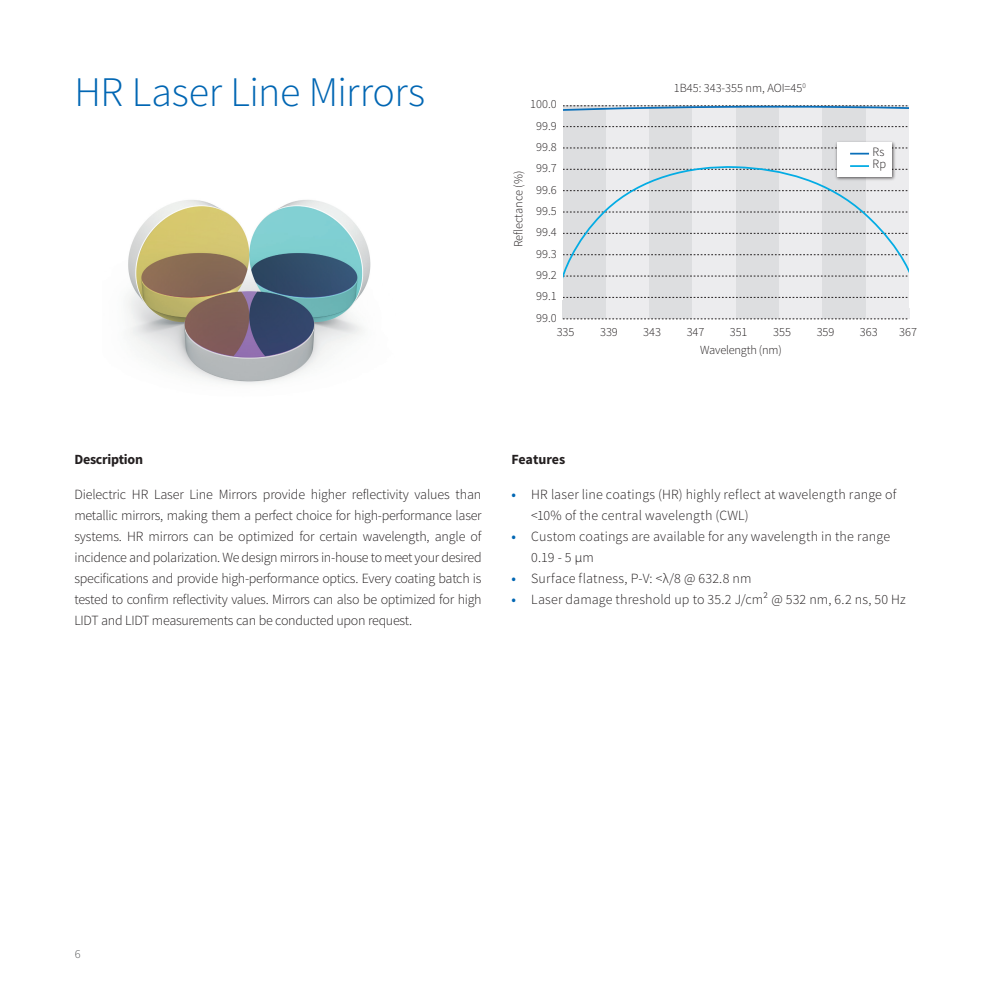
<style>
.page{position:relative;width:993px;height:993px;background:#fff}
.page>*{position:absolute;margin:0;border:0;box-sizing:border-box;transform-origin:0 0}
.t1{font:300 42px "Source Sans Pro";letter-spacing:-.01em;color:#0166b3}
.t2{font:300 14px/21px "Source Sans Pro";letter-spacing:.005em;color:#231f20}
.t3{font:700 14px "Source Sans Pro";letter-spacing:-.02em;color:#231f20}
.t4{font:700 14px "Source Sans Pro";color:#231f20}
.t5{font:300 12.78px/12.4px "Source Sans Pro";color:#231f20}
.t6{font:300 12.42px/21.3px "Source Sans Pro";color:#231f20}
.t7{font:300 12.42px "Source Sans Pro";letter-spacing:-.02em;color:#231f20}
.t8{font:300 12.25px "Source Sans Pro";color:#57585a}
.s1{font-weight:600;color:#0166b3}
.s2{font-family:"Myriad Pro"}
</style>
<div class="page">
<img style="left:127px;top:200px;width:244px;height:184px">
<div style="left:562px;top:105px;width:43px;height:214px;background:#dddee0"></div>
<div style="left:605px;top:105px;width:44px;height:214px;background:#ececee"></div>
<div style="left:649px;top:105px;width:43px;height:214px;background:#dddee0"></div>
<div style="left:692px;top:105px;width:43px;height:214px;background:#ececee"></div>
<div style="left:735px;top:105px;width:44px;height:214px;background:#dddee0"></div>
<div style="left:779px;top:105px;width:43px;height:214px;background:#ececee"></div>
<div style="left:822px;top:105px;width:43px;height:214px;background:#dddee0"></div>
<div style="left:865px;top:105px;width:44px;height:214px;background:#ececee"></div>
<svg style="left:562px;top:297px;width:345px;height:1px"></svg>
<svg style="left:562px;top:126px;width:345px;height:1px"></svg>
<img style="left:833px;top:139px;width:64px;height:26px">
<div style="left:836px;top:142px;width:55px;height:35px;background:#fff"></div>
<svg style="left:562px;top:318px;width:345px;height:1px"></svg>
<svg style="left:562px;top:148px;width:345px;height:6px"></svg>
<svg style="left:562px;top:105px;width:347px;height:7px"></svg>
<svg style="left:562px;top:165px;width:347px;height:117px"></svg>
<p class="t1" style="left:74px;top:66px;width:352px">HR Laser Line Mirrors</p>
<p class="t6" style="left:530px;top:94px;width:28px">100.0</p>
<p class="t6" style="left:536px;top:115px;width:22px">99.9</p>
<p class="t6" style="left:507px;top:247px;width:78px;rotate:-90deg">Reflectance (%)</p>
<p class="t6" style="left:536px;top:136px;width:22px">99.8</p>
<p class="t6" style="left:536px;top:157px;width:22px">99.7<br>99.6</p>
<p class="t6" style="left:536px;top:221px;width:22px">99.4<br>99.3</p>
<p class="t6" style="left:536px;top:285px;width:22px">99.1<br>99.0</p>
<p class="t6" style="left:536px;top:200px;width:22px">99.5</p>
<p class="t6" style="left:536px;top:264px;width:22px">99.2</p>
<p class="t6" style="left:673px;top:77px;width:133px">1B45: 343-355 nm, AOI=45<sup>0</sup></p>
<p class="t5" style="left:872px;top:145px;width:15px">Rs<br>Rp</p>
<p class="t6" style="left:556px;top:321px;width:19px">335</p>
<p class="t6" style="left:600px;top:321px;width:19px">339</p>
<p class="t6" style="left:686px;top:321px;width:19px">347</p>
<p class="t6" style="left:773px;top:321px;width:19px">355</p>
<p class="t6" style="left:859px;top:321px;width:19px">363</p>
<p class="t6" style="left:643px;top:321px;width:19px">343</p>
<p class="t6" style="left:729px;top:321px;width:19px">351</p>
<p class="t6" style="left:816px;top:321px;width:19px">359</p>
<p class="t6" style="left:898px;top:321px;width:19px">367</p>
<p class="t7" style="left:699px;top:342px;width:83px">Wavelength (nm)</p>
<p class="t3" style="left:74px;top:450px;width:70px">Description</p>
<p class="t2" style="left:74px;top:484px;width:408px;text-align:justify">Dielectric HR Laser Line Mirrors provide higher reflectivity values than metallic mirrors, making them a perfect choice for high-performance laser systems. HR mirrors can be optimized for certain wavelength, angle of incidence and polarization. We design mirrors in-house to meet your desired specifications and provide high-performance optics. Every coating batch is tested to confirm reflectivity values. Mirrors can also be optimized for high LIDT and LIDT measurements can be conducted upon request.</p>
<p class="t4" style="left:511px;top:450px;width:55px">Features</p>
<p class="t2" style="left:531px;top:484px;width:366px;text-indent:-20px"><span class="s1">•</span> HR laser line coatings (HR) highly reflect at wavelength range of &lt;10% of the central wavelength (CWL)</p>
<p class="t2" style="left:531px;top:526px;width:360px;text-indent:-20px"><span class="s1">•</span> Custom coatings are available for any wavelength in the range<br>0.19 - 5 <span class="s2">μ</span>m</p>
<p class="t2" style="left:511px;top:568px;width:241px"><span class="s1">•</span> Surface flatness, P-V: &lt;<span class="s2">λ</span>/8 @ 632.8 nm</p>
<p class="t2" style="left:511px;top:589px;width:396px"><span class="s1">•</span> Laser damage threshold up to 35.2 J/cm² @ 532 nm, 6.2 ns, 50 Hz</p>
<p class="t8" style="left:75px;top:945px;width:7px">6</p>
</div>
